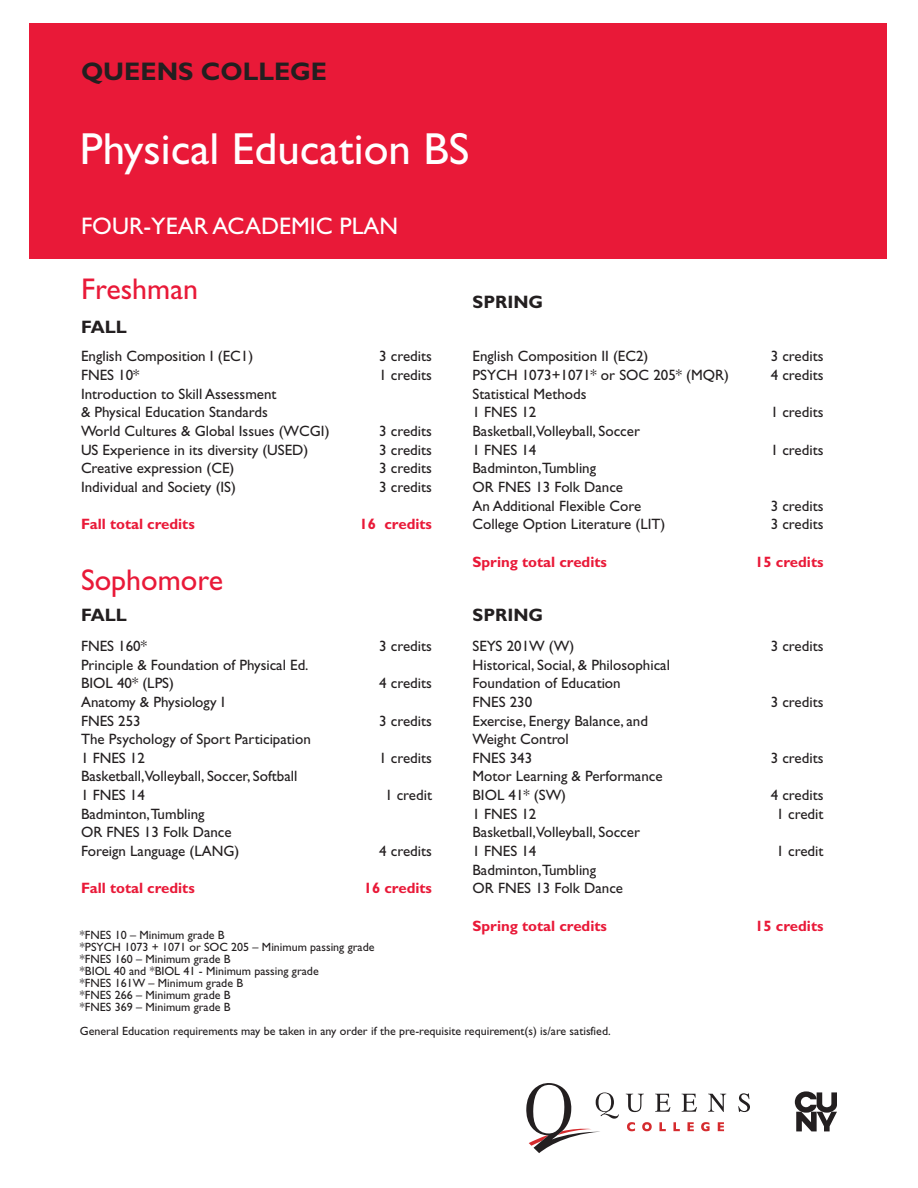
<style>
.page{position:relative;width:918px;height:1188px;background:#fff}
.page>*{position:absolute;margin:0;border:0;box-sizing:border-box;transform-origin:0 0}
.t1{font:45px "Gill Sans Std";color:#fff}
.t2{font:30px "Gill Sans Std";color:#e91938}
.t3{font:700 25.5px "Gill Sans Std";color:#231f20}
.t4{font:24px "Gill Sans Std";color:#fff}
.t5{font:700 18px "Gill Sans Std";color:#231f20}
.fall_Spring_tab{font:15px "Gill Sans Std";color:#231f20}
.fall_Spring_tab-2{font:700 15px "Gill Sans Std";color:#e91938}
.t6{font:12px "Gill Sans Std";color:#231f20}
</style>
<div class="page">
<div style="left:29px;top:24px;width:858px;height:235px;background:#e91938"></div>
<svg style="left:627px;top:1122px;width:8px;height:9px"></svg>
<svg style="left:642px;top:1122px;width:10px;height:9px"></svg>
<svg style="left:659px;top:1122px;width:7px;height:9px"></svg>
<svg style="left:673px;top:1122px;width:7px;height:9px"></svg>
<svg style="left:687px;top:1122px;width:7px;height:9px"></svg>
<svg style="left:701px;top:1122px;width:9px;height:9px"></svg>
<svg style="left:718px;top:1122px;width:6px;height:9px"></svg>
<svg style="left:626px;top:1094px;width:18px;height:18px"></svg>
<svg style="left:655px;top:1094px;width:15px;height:18px"></svg>
<svg style="left:682px;top:1094px;width:15px;height:18px"></svg>
<svg style="left:708px;top:1094px;width:18px;height:18px"></svg>
<svg style="left:738px;top:1093px;width:12px;height:19px"></svg>
<svg style="left:526px;top:1083px;width:93px;height:70px"></svg>
<svg style="left:795px;top:1091px;width:42px;height:40px"></svg>
<h3 class="t3" style="left:81px;top:57px;width:248px">QUEENS COLLEGE</h3>
<h1 class="t1" style="left:80px;top:123px;width:391px">Physical Education BS</h1>
<h3 class="t4" style="left:81px;top:212px;width:319px">FOUR-YEAR ACADEMIC PLAN</h3>
<p class="t2" style="left:81px;top:272px;width:119px">Freshman</p>
<p class="t5" style="left:81px;top:316px;width:47px">FALL</p>
<p class="t5" style="left:472px;top:292px;width:72px">SPRING</p>
<p class="fall_Spring_tab" style="left:81px;top:348px;width:174px">English Composition I (EC1)</p>
<p class="fall_Spring_tab" style="left:379px;top:348px;width:54px">3 credits</p>
<p class="fall_Spring_tab" style="left:81px;top:366px;width:60px">FNES 10*</p>
<p class="fall_Spring_tab" style="left:379px;top:366px;width:54px">1 credits</p>
<p class="fall_Spring_tab" style="left:81px;top:385px;width:197px">Introduction to Skill Assessment</p>
<p class="fall_Spring_tab" style="left:81px;top:404px;width:189px">&amp; Physical Education Standards</p>
<p class="fall_Spring_tab" style="left:81px;top:422px;width:250px">World Cultures &amp; Global Issues (WCGI)</p>
<p class="fall_Spring_tab" style="left:379px;top:422px;width:54px">3 credits</p>
<p class="fall_Spring_tab" style="left:81px;top:441px;width:229px">US Experience in its diversity (USED)</p>
<p class="fall_Spring_tab" style="left:379px;top:441px;width:54px">3 credits</p>
<p class="fall_Spring_tab" style="left:81px;top:460px;width:155px">Creative expression (CE)</p>
<p class="fall_Spring_tab" style="left:379px;top:460px;width:54px">3 credits</p>
<p class="fall_Spring_tab" style="left:81px;top:478px;width:157px">Individual and Society (IS)</p>
<p class="fall_Spring_tab" style="left:379px;top:478px;width:54px">3 credits</p>
<p class="fall_Spring_tab-2" style="left:81px;top:515px;width:115px">Fall total credits</p>
<p class="fall_Spring_tab-2" style="left:360px;top:515px;width:74px">16 credits</p>
<p class="fall_Spring_tab" style="left:472px;top:348px;width:177px">English Composition II (EC2)</p>
<p class="fall_Spring_tab" style="left:771px;top:348px;width:54px">3 credits</p>
<p class="fall_Spring_tab" style="left:472px;top:366px;width:258px">PSYCH 1073+1071* or SOC 205* (MQR)</p>
<p class="fall_Spring_tab" style="left:771px;top:366px;width:54px">4 credits</p>
<p class="fall_Spring_tab" style="left:472px;top:385px;width:116px">Statistical Methods</p>
<p class="fall_Spring_tab" style="left:472px;top:404px;width:65px">1 FNES 12</p>
<p class="fall_Spring_tab" style="left:771px;top:404px;width:54px">1 credits</p>
<p class="fall_Spring_tab" style="left:472px;top:422px;width:169px">Basketball,Volleyball, Soccer</p>
<p class="fall_Spring_tab" style="left:472px;top:441px;width:65px">1 FNES 14</p>
<p class="fall_Spring_tab" style="left:771px;top:441px;width:54px">1 credits</p>
<p class="fall_Spring_tab" style="left:472px;top:460px;width:125px">Badminton,Tumbling</p>
<p class="fall_Spring_tab" style="left:472px;top:478px;width:152px">OR FNES 13 Folk Dance</p>
<p class="fall_Spring_tab" style="left:472px;top:497px;width:170px">An Additional Flexible Core</p>
<p class="fall_Spring_tab" style="left:771px;top:497px;width:54px">3 credits</p>
<p class="fall_Spring_tab" style="left:472px;top:516px;width:194px">College Option Literature (LIT)</p>
<p class="fall_Spring_tab" style="left:771px;top:516px;width:54px">3 credits</p>
<p class="fall_Spring_tab-2" style="left:472px;top:553px;width:136px">Spring total credits</p>
<p class="fall_Spring_tab-2" style="left:755px;top:553px;width:70px">15 credits</p>
<p class="t2" style="left:81px;top:563px;width:144px">Sophomore</p>
<p class="t5" style="left:81px;top:604px;width:47px">FALL</p>
<p class="t5" style="left:472px;top:604px;width:72px">SPRING</p>
<p class="fall_Spring_tab" style="left:81px;top:637px;width:68px">FNES 160*</p>
<p class="fall_Spring_tab" style="left:379px;top:637px;width:54px">3 credits</p>
<p class="fall_Spring_tab" style="left:81px;top:656px;width:229px">Principle &amp; Foundation of Physical Ed.</p>
<p class="fall_Spring_tab" style="left:81px;top:675px;width:95px">BIOL 40* (LPS)</p>
<p class="fall_Spring_tab" style="left:379px;top:675px;width:54px">4 credits</p>
<p class="fall_Spring_tab" style="left:81px;top:693px;width:145px">Anatomy &amp; Physiology I</p>
<p class="fall_Spring_tab" style="left:81px;top:712px;width:61px">FNES 253</p>
<p class="fall_Spring_tab" style="left:379px;top:712px;width:54px">3 credits</p>
<p class="fall_Spring_tab" style="left:81px;top:731px;width:231px">The Psychology of Sport Participation</p>
<p class="fall_Spring_tab" style="left:81px;top:749px;width:65px">1 FNES 12</p>
<p class="fall_Spring_tab" style="left:379px;top:749px;width:54px">1 credits</p>
<p class="fall_Spring_tab" style="left:81px;top:768px;width:218px">Basketball,Volleyball, Soccer, Softball</p>
<p class="fall_Spring_tab" style="left:81px;top:786px;width:65px">1 FNES 14</p>
<p class="fall_Spring_tab" style="left:385px;top:786px;width:48px">1 credit</p>
<p class="fall_Spring_tab" style="left:81px;top:805px;width:125px">Badminton,Tumbling</p>
<p class="fall_Spring_tab" style="left:81px;top:824px;width:152px">OR FNES 13 Folk Dance</p>
<p class="fall_Spring_tab" style="left:81px;top:842px;width:160px">Foreign Language (LANG)</p>
<p class="fall_Spring_tab" style="left:379px;top:842px;width:54px">4 credits</p>
<p class="fall_Spring_tab-2" style="left:81px;top:880px;width:115px">Fall total credits</p>
<p class="fall_Spring_tab-2" style="left:364px;top:880px;width:70px">16 credits</p>
<p class="fall_Spring_tab" style="left:472px;top:637px;width:103px">SEYS 201W (W)</p>
<p class="fall_Spring_tab" style="left:771px;top:637px;width:54px">3 credits</p>
<p class="fall_Spring_tab" style="left:472px;top:656px;width:199px">Historical, Social, &amp; Philosophical</p>
<p class="fall_Spring_tab" style="left:472px;top:675px;width:150px">Foundation of Education</p>
<p class="fall_Spring_tab" style="left:472px;top:693px;width:61px">FNES 230</p>
<p class="fall_Spring_tab" style="left:771px;top:693px;width:54px">3 credits</p>
<p class="fall_Spring_tab" style="left:472px;top:712px;width:177px">Exercise, Energy Balance, and</p>
<p class="fall_Spring_tab" style="left:472px;top:731px;width:98px">Weight Control</p>
<p class="fall_Spring_tab" style="left:472px;top:749px;width:61px">FNES 343</p>
<p class="fall_Spring_tab" style="left:771px;top:749px;width:54px">3 credits</p>
<p class="fall_Spring_tab" style="left:472px;top:768px;width:192px">Motor Learning &amp; Performance</p>
<p class="fall_Spring_tab" style="left:472px;top:786px;width:95px">BIOL 41* (SW)</p>
<p class="fall_Spring_tab" style="left:771px;top:786px;width:54px">4 credits</p>
<p class="fall_Spring_tab" style="left:472px;top:805px;width:65px">1 FNES 12</p>
<p class="fall_Spring_tab" style="left:777px;top:805px;width:48px">1 credit</p>
<p class="fall_Spring_tab" style="left:472px;top:824px;width:169px">Basketball,Volleyball, Soccer</p>
<p class="fall_Spring_tab" style="left:472px;top:842px;width:65px">1 FNES 14</p>
<p class="fall_Spring_tab" style="left:777px;top:842px;width:48px">1 credit</p>
<p class="fall_Spring_tab" style="left:472px;top:861px;width:125px">Badminton,Tumbling</p>
<p class="fall_Spring_tab" style="left:472px;top:880px;width:152px">OR FNES 13 Folk Dance</p>
<p class="fall_Spring_tab-2" style="left:472px;top:917px;width:136px">Spring total credits</p>
<p class="fall_Spring_tab-2" style="left:755px;top:917px;width:70px">15 credits</p>
<p class="t6" style="left:80px;top:928px;width:146px">*FNES 10 – Minimum grade B</p>
<p class="t6" style="left:80px;top:940px;width:296px">*PSYCH 1073 + 1071 or SOC 205 – Minimum passing grade</p>
<p class="t6" style="left:80px;top:952px;width:152px">*FNES 160 – Minimum grade B</p>
<p class="t6" style="left:80px;top:964px;width:240px">*BIOL 40 and *BIOL 41 - Minimum passing grade</p>
<p class="t6" style="left:80px;top:976px;width:165px">*FNES 161W – Minimum grade B</p>
<p class="t6" style="left:80px;top:988px;width:152px">*FNES 266 – Minimum grade B</p>
<p class="t6" style="left:80px;top:1000px;width:152px">*FNES 369 – Minimum grade B</p>
<p class="t6" style="left:80px;top:1024px;width:532px">General Education requirements may be taken in any order if the pre-requisite requirement(s) is/are satisfied.</p>
</div>
